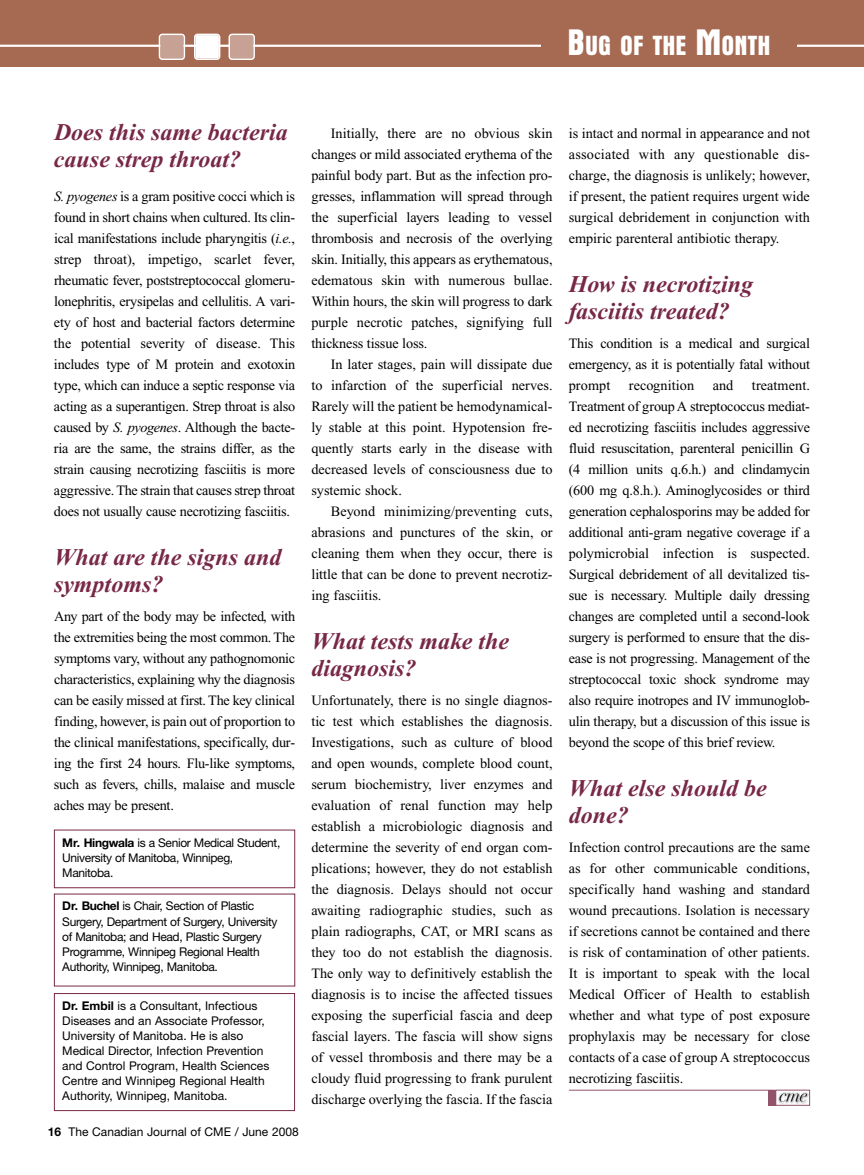
<style>
.page{position:relative;width:864px;height:1175px;background:#fff}
.page>*{position:absolute;margin:0;border:0;box-sizing:border-box;transform-origin:0 0}
.t1{font:700 condensed 28.2px "Aurora BT";color:#fff}
.t2{font:italic 700 24px/27px "Times New Roman";color:#782847}
.t3{font:14.25px/21px "Times New Roman";letter-spacing:-.005em;color:#000;text-align:justify}
.t4{font:12px/15px "Helvetica Neue";color:#000}
.t5{font:12px/15px "Helvetica Neue";letter-spacing:-.03em;color:#000}
.s1{font-size:37.5px}
.s2{font-style:italic}
.s3{font-weight:700}
</style>
<div class="page">
<div style="left:0;top:0;width:864px;height:67px;background:#a66952"></div>
<hr style="left:0;top:45px;width:864px;height:2px;background:#fff">
<svg style="left:229px;top:34px;width:26px;height:26px"></svg>
<svg style="left:194px;top:34px;width:26px;height:26px"></svg>
<svg style="left:159px;top:34px;width:26px;height:26px"></svg>
<hr style="left:569px;top:1089px;width:206px;height:1px;background:#93536b">
<img style="left:779px;top:1092px;width:29px;height:11px">
<svg style="left:779px;top:1093px;width:28px;height:8px"></svg>
<div style="left:768px;top:1089px;width:8px;height:16px;background:#93536b"></div>
<div style="left:775px;top:1089px;width:35px;height:16px;border:1px solid #93536b"></div>
<div style="left:54px;top:829px;width:241px;height:59px;border:1px solid #782847"></div>
<div style="left:54px;top:993px;width:241px;height:117px;border:1px solid #782847"></div>
<div style="left:542px;top:23px;width:255px;height:40px;background:#a66952"></div>
<h1 class="t1" style="left:568px;top:28px;width:205px"><span class="s1">B</span>UG OF THE <span class="s1">M</span>ONTH</h1>
<h2 class="t2" style="left:54px;top:121px;width:235px">Does this same bacteria cause strep throat?</h2>
<p class="t3" style="left:54px;top:187px;width:243px"><span class="s2">S. pyogenes</span> is a gram positive cocci which is found in short chains when cultured. Its clin&shy;ical manifestations include pharyngitis (<span class="s2">i.e.</span>, strep throat), impetigo, scarlet fever, rheumatic fever, poststreptococcal glomeru&shy;lonephritis, erysipelas and cellulitis. A vari&shy;ety of host and bacterial factors determine the potential severity of disease. This includes type of M protein and exotoxin type, which can induce a septic response via acting as a superantigen. Strep throat is also caused by <span class="s2">S. pyogenes</span>. Although the bacte&shy;ria are the same, the strains differ, as the strain causing necrotizing fasciitis is more aggressive.The strain that causes strep throat does not usually cause necrotizing fasciitis.</p>
<h2 class="t2" style="left:54px;top:546px;width:229px">What are the signs and symptoms?</h2>
<p class="t3" style="left:54px;top:607px;width:243px">Any part of the body may be infected, with the extremities being the most common. The symptoms vary, without any pathognomonic characteristics, explaining why the diagnosis can be easily missed at first. The key clinical finding, however, is pain out of proportion to the clinical manifestations, specifically, dur&shy;ing the first 24 hours. Flu-like symptoms, such as fevers, chills, malaise and muscle aches may be present.</p>
<p class="t5" style="left:62px;top:836px;width:220px"><span class="s3">Mr. Hingwala</span> is a Senior Medical Student,<br>University of Manitoba, Winnipeg,<br>Manitoba.</p>
<p class="t5" style="left:62px;top:900px;width:217px"><span class="s3">Dr. Buchel</span> is Chair, Section of Plastic Surgery, Department of Surgery, University of Manitoba; and Head, Plastic Surgery Programme, Winnipeg Regional Health Authority, Winnipeg, Manitoba.</p>
<p class="t4" style="left:62px;top:999px;width:209px"><span class="s3">Dr. Embil</span> is a Consultant, Infectious Diseases and an Associate Professor, University of Manitoba. He is also Medical Director, Infection Prevention and Control Program, Health Sciences Centre and Winnipeg Regional Health Authority, Winnipeg, Manitoba.</p>
<p class="t4" style="left:48px;top:1125px;width:252px"><span class="s3">16</span> The Canadian Journal of CME / June 2008</p>
<p class="t3" style="left:311px;top:124px;width:243px;text-indent:19px">Initially, there are no obvious skin changes or mild associated erythema of the painful body part. But as the infection pro&shy;gresses, inflammation will spread through the superficial layers leading to vessel thrombosis and necrosis of the overlying skin. Initially, this appears as erythematous, edematous skin with numerous bullae.<br>Within hours, the skin will progress to dark purple necrotic patches, signifying full thickness tissue loss.</p>
<p class="t3" style="left:311px;top:355px;width:243px;text-indent:19px">In later stages, pain will dissipate due to infarction of the superficial nerves.<br>Rarely will the patient be hemodynamical&shy;ly stable at this point. Hypotension fre&shy;quently starts early in the disease with decreased levels of consciousness due to systemic shock.</p>
<p class="t3" style="left:311px;top:502px;width:243px;text-indent:19px">Beyond minimizing/preventing cuts, abrasions and punctures of the skin, or cleaning them when they occur, there is little that can be done to prevent necrotiz&shy;ing fasciitis.</p>
<h2 class="t2" style="left:311px;top:630px;width:199px">What tests make the diagnosis?</h2>
<p class="t3" style="left:311px;top:691px;width:243px">Unfortunately, there is no single diagnos&shy;tic test which establishes the diagnosis.<br>Investigations, such as culture of blood and open wounds, complete blood count, serum biochemistry, liver enzymes and evaluation of renal function may help establish a microbiologic diagnosis and determine the severity of end organ com&shy;plications; however, they do not establish the diagnosis. Delays should not occur awaiting radiographic studies, such as plain radiographs, CAT, or MRI scans as they too do not establish the diagnosis.<br>The only way to definitively establish the diagnosis is to incise the affected tissues exposing the superficial fascia and deep fascial layers. The fascia will show signs of vessel thrombosis and there may be a cloudy fluid progressing to frank purulent discharge overlying the fascia. If the fascia</p>
<p class="t3" style="left:569px;top:124px;width:243px">is intact and normal in appearance and not associated with any questionable dis&shy;charge, the diagnosis is unlikely; however, if present, the patient requires urgent wide surgical debridement in conjunction with empiric parenteral antibiotic therapy.</p>
<h2 class="t2" style="left:569px;top:273px;width:186px">How is necrotizing fasciitis treated?</h2>
<p class="t3" style="left:569px;top:334px;width:243px">This condition is a medical and surgical emergency, as it is potentially fatal without prompt</p>
<p class="t3" style="left:629px;top:376px;width:67px">recognition</p>
<p class="t3" style="left:713px;top:376px;width:22px">and</p>
<p class="t3" style="left:569px;top:376px;width:243px;text-indent:183px">treatment.<br>Treatment of groupA streptococcus mediat&shy;ed necrotizing fasciitis includes aggressive fluid resuscitation, parenteral penicillin G (4 million units q.6.h.) and clindamycin (600 mg q.8.h.). Aminoglycosides or third generation cephalosporins may be added for additional anti-gram negative coverage if a polymicrobial infection is suspected.<br>Surgical debridement of all devitalized tis&shy;sue is necessary. Multiple daily dressing changes are completed until a second-look surgery is performed to ensure that the dis&shy;ease is not progressing. Management of the streptococcal toxic shock syndrome may also require inotropes and IV immunoglob&shy;ulin therapy, but a discussion of this issue is beyond the scope of this brief review.</p>
<h2 class="t2" style="left:569px;top:777px;width:199px">What else should be done?</h2>
<p class="t3" style="left:569px;top:838px;width:243px">Infection control precautions are the same as for other communicable conditions, specifically hand washing and standard wound precautions. Isolation is necessary if secretions cannot be contained and there is risk of contamination of other patients.<br>It is important to speak with the local Medical Officer of Health to establish whether and what type of post exposure prophylaxis may be necessary for close contacts of a case of group A streptococcus necrotizing fasciitis.</p>
</div>
